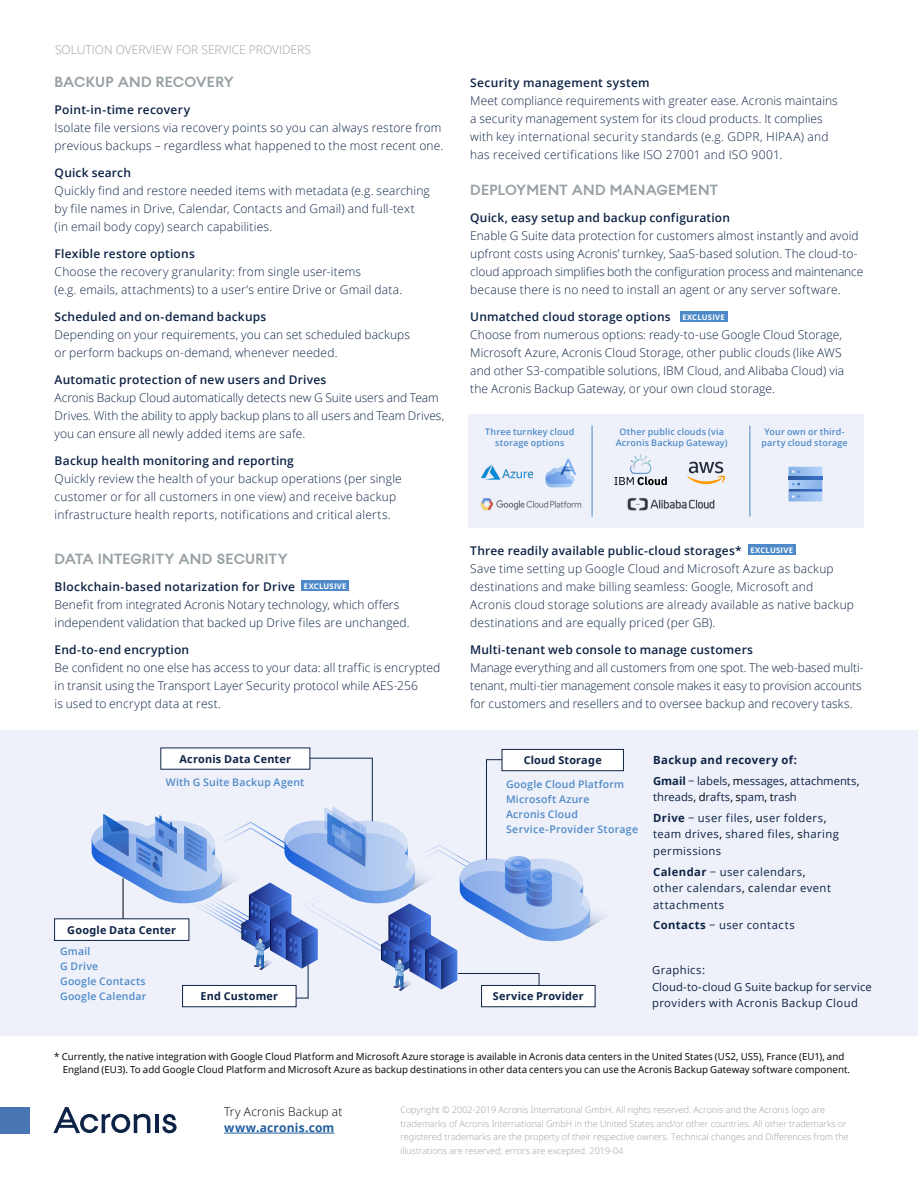
<style>
.page{position:relative;width:918px;height:1188px;background:#fff}
.page>*{position:absolute;margin:0;border:0;box-sizing:border-box;transform-origin:0 0}
.t1{font:700 15px "Acronis";letter-spacing:.02em;color:#97a0a4}
.t2{font:300 12px/18px "Open Sans";letter-spacing:.01em;color:#0d2345}
.t3{font:600 12px "Open Sans";letter-spacing:.015em;color:#0d2345}
.t4{font:300 12px "Open Sans";color:#97a0a4}
.t5{font:300 12px "Open Sans";letter-spacing:.015em;color:#000}
.t6{font:700 12px "Open Sans";letter-spacing:.015em;color:#215e9e}
.t7{font:11.25px/16.5px "Open Sans";letter-spacing:.04em;color:#0d2345}
.t8{font:700 11.25px/20.7px "Open Sans";letter-spacing:.035em;color:#0d2345}
.t9{font:700 10.95px "Open Sans";letter-spacing:.02em;color:#0d2345}
.t10{font:600 10.5px/15px "Open Sans";letter-spacing:.02em;color:#4e8ac9}
.t11{font:9.75px/13.5px "Open Sans";letter-spacing:.005em;color:#000}
.t12{font:300 9px/13.5px "Open Sans";color:#97a0a4}
.t13{font:600 9px/11.2px "Open Sans";letter-spacing:.015em;color:#4e8ac9;text-align:center}
.s1{font-weight:600}
.s2{font-weight:700;font-size:7.65px;color:#fff}
.s3{font-weight:400}
.s4{font-weight:400;color:#000}
.s5{color:#000}
.s6{font-weight:700}
</style>
<div class="page">
<hr style="left:224px;top:1133px;width:110px;height:1px;background:#215e9e">
<hr style="left:155px;top:1114px;width:4px;height:19px;background:#0d2345">
<svg style="left:162px;top:1114px;width:15px;height:19px"></svg>
<svg style="left:53px;top:1107px;width:97px;height:26px"></svg>
<div style="left:0;top:1107px;width:30px;height:26px;background:#4975b4"></div>
<div style="left:0;top:730px;width:918px;height:306px;background:#eef1f9"></div>
<div style="left:183px;top:985px;width:113px;height:22px;background:#fff"></div>
<div style="left:182px;top:985px;width:114px;height:22px;border:1px solid #0d2345"></div>
<div style="left:482px;top:985px;width:113px;height:22px;background:#fff"></div>
<div style="left:481px;top:985px;width:115px;height:22px;border:1px solid #0d2345"></div>
<div style="left:502px;top:749px;width:121px;height:22px;background:#fff"></div>
<div style="left:502px;top:749px;width:122px;height:22px;border:1px solid #0d2345"></div>
<div style="left:161px;top:748px;width:149px;height:21px;background:#fff"></div>
<div style="left:55px;top:919px;width:134px;height:21px;background:#fff"></div>
<div style="left:54px;top:918px;width:135px;height:23px;border:1px solid #0d2345"></div>
<svg style="left:92px;top:757px;width:521px;height:242px"></svg>
<div style="left:302px;top:581px;width:47px;height:10px;background:#4e8ac9"></div>
<div style="left:680px;top:312px;width:47px;height:10px;background:#4e8ac9"></div>
<div style="left:748px;top:545px;width:48px;height:10px;background:#4e8ac9"></div>
<div style="left:468px;top:414px;width:396px;height:114px;background:#eef1f9"></div>
<svg style="left:545px;top:459px;width:31px;height:28px"></svg>
<svg style="left:789px;top:467px;width:33px;height:34px"></svg>
<img style="left:630px;top:454px;width:22px;height:20px">
<hr style="left:750px;top:426px;width:1px;height:91px;background:#4e8ac9">
<hr style="left:592px;top:426px;width:1px;height:91px;background:#4e8ac9">
<img style="left:627px;top:498px;width:88px;height:13px">
<img style="left:480px;top:501px;width:102px;height:9px">
<svg style="left:687px;top:461px;width:38px;height:23px"></svg>
<img style="left:480px;top:464px;width:57px;height:38px">
<svg style="left:614px;top:477px;width:53px;height:8px"></svg>
<p class="t4" style="left:55px;top:41px;width:257px">SOLUTION OVERVIEW FOR SERVICE PROVIDERS</p>
<p class="t1" style="left:55px;top:72px;width:181px">BACKUP AND RECOVERY</p>
<p class="t3" style="left:55px;top:101px;width:137px">Point-in-time recovery</p>
<p class="t2" style="left:55px;top:118px;width:390px">Isolate file versions via recovery points so you can always restore from previous backups – regardless what happened to the most recent one.</p>
<p class="t3" style="left:55px;top:164px;width:78px">Quick search</p>
<p class="t2" style="left:55px;top:181px;width:377px">Quickly find and restore needed items with metadata (e.g. searching by file names in Drive, Calendar, Contacts and Gmail) and full-text (in email body copy) search capabilities.</p>
<p class="t3" style="left:55px;top:245px;width:142px">Flexible restore options</p>
<p class="t2" style="left:55px;top:262px;width:349px">Choose the recovery granularity: from single user-items<br>(e.g. emails, attachments) to a user’s entire Drive or Gmail data.</p>
<p class="t3" style="left:55px;top:308px;width:213px">Scheduled and on-demand backups</p>
<p class="t2" style="left:55px;top:325px;width:357px">Depending on your requirements, you can set scheduled backups or perform backups on-demand, whenever needed.</p>
<p class="t3" style="left:55px;top:371px;width:273px">Automatic protection of new users and Drives</p>
<p class="t2" style="left:55px;top:388px;width:391px">Acronis Backup Cloud automatically detects new G Suite users and Team<br>Drives. With the ability to apply backup plans to all users and Team Drives, you can ensure all newly added items are safe.</p>
<p class="t3" style="left:55px;top:452px;width:241px">Backup health monitoring and reporting</p>
<p class="t2" style="left:55px;top:469px;width:349px">Quickly review the health of your backup operations (per single customer or for all customers in one view) and receive backup infrastructure health reports, notifications and critical alerts.</p>
<p class="t1" style="left:55px;top:549px;width:235px">DATA INTEGRITY AND SECURITY</p>
<p class="t2" style="left:55px;top:577px;width:357px"><span class="s1">Blockchain-based notarization for Drive</span> <sup>EXCLUSIVE<br></sup>Benefit from integrated Acronis Notary technology, which offers independent validation that backed up Drive files are unchanged.</p>
<p class="t3" style="left:55px;top:641px;width:136px">End-to-end encryption</p>
<p class="t2" style="left:55px;top:658px;width:387px">Be confident no one else has access to your data: all traffic is encrypted in transit using the Transport Layer Security protocol while AES-256<br>is used to encrypt data at rest.</p>
<p class="t3" style="left:470px;top:74px;width:181px">Security management system</p>
<p class="t2" style="left:470px;top:91px;width:369px">Meet compliance requirements with greater ease. Acronis maintains a security management system for its cloud products. It complies with key international security standards (e.g. GDPR, HIPAA) and has received certifications like ISO 27001 and ISO 9001.</p>
<p class="t1" style="left:470px;top:180px;width:249px">DEPLOYMENT AND MANAGEMENT</p>
<p class="t3" style="left:470px;top:209px;width:261px">Quick, easy setup and backup configuration</p>
<p class="t2" style="left:470px;top:226px;width:395px">Enable G Suite data protection for customers almost instantly and avoid upfront costs using Acronis’ turnkey, SaaS-based solution. The cloud-to&shy;cloud approach simplifies both the configuration process and maintenance because there is no need to install an agent or any server software.</p>
<p class="t2" style="left:470px;top:307px;width:375px"><span class="s1">Unmatched cloud storage options</span> <span class="s2">EXCLUSIVE<br></span>Choose from numerous options: ready-to-use Google Cloud Storage, Microsoft Azure, Acronis Cloud Storage, other public clouds (like AWS and other S3-compatible solutions, IBM Cloud, and Alibaba Cloud) via the Acronis Backup Gateway, or your own cloud storage.</p>
<p class="t13" style="left:485px;top:426px;width:90px">Three turnkey cloud storage options</p>
<p class="t13" style="left:616px;top:426px;width:113px">Other public clouds (via<br>Acronis Backup Gateway)</p>
<p class="t13" style="left:761px;top:426px;width:88px">Your own or third&shy;party cloud storage</p>
<p class="t2" style="left:470px;top:541px;width:385px"><span class="s1">Three readily available public-cloud storages*</span> <sup>EXCLUSIVE<br></sup>Save time setting up Google Cloud and Microsoft Azure as backup destinations and make billing seamless: Google, Microsoft and Acronis cloud storage solutions are already available as native backup destinations and are equally priced (per GB).</p>
<p class="t3" style="left:470px;top:641px;width:284px">Multi-tenant web console to manage customers</p>
<p class="t2" style="left:470px;top:658px;width:395px">Manage everything and all customers from one spot. The web-based multi&shy;tenant, multi-tier management console makes it easy to provision accounts for customers and resellers and to oversee backup and recovery tasks.</p>
<p class="t9" style="left:180px;top:751px;width:113px">Acronis Data Center</p>
<p class="t9" style="left:524px;top:753px;width:80px">Cloud Storage</p>
<p class="t10" style="left:166px;top:775px;width:140px">With G Suite Backup Agent</p>
<p class="t10" style="left:506px;top:776px;width:134px">Google Cloud Platform<br>Microsoft Azure<br>Acronis Cloud<br>Service-Provider Storage</p>
<p class="t9" style="left:67px;top:922px;width:110px">Google Data Center</p>
<p class="t10" style="left:60px;top:943px;width:88px">Gmail<br>G Drive<br>Google Contacts<br>Google Calendar</p>
<p class="t9" style="left:200px;top:989px;width:79px">End Customer</p>
<p class="t9" style="left:493px;top:989px;width:93px">Service Provider</p>
<p class="t8" style="left:653px;top:749px;width:208px">Backup and recovery of:<br>Gmail <span class="s3">− labels</span><span class="s4">, m</span><span class="s3">essages</span><span class="s4">,</span> <span class="s3">attachments</span><span class="s4">,</span></p>
<p class="t7" style="left:653px;top:786px;width:175px;line-height:20.7px">threads<span class="s5">, d</span>rafts<span class="s5">, s</span>pam<span class="s5">, t</span>rash<br><span class="s6">Drive</span> − user files<span class="s5">, u</span>ser folders<span class="s5">,</span></p>
<p class="t7" style="left:653px;top:826px;width:187px">team drives<span class="s5">,</span> shared files<span class="s5">, s</span>haring permissions</p>
<p class="t7" style="left:653px;top:863px;width:179px"><span class="s6">Calendar</span> − user calendars<span class="s5">, </span>other calendars<span class="s5">, c</span>alendar event attachments</p>
<p class="t7" style="left:653px;top:917px;width:143px"><span class="s6">Contacts</span> − user contacts</p>
<p class="t7" style="left:652px;top:962px;width:221px">Graphics:<br>Cloud-to-cloud G Suite backup for service providers with Acronis Backup Cloud</p>
<p class="t11" style="left:63px;top:1049px;width:789px;text-indent:-9px">* Currently, the native integration with Google Cloud Platform and Microsoft Azure storage is available in Acronis data centers in the United States (US2, US5), France (EU1), and<br>England (EU3). To add Google Cloud Platform and Microsoft Azure as backup destinations in other data centers you can use the Acronis Backup Gateway software component.</p>
<p class="t5" style="left:224px;top:1103px;width:120px">Try Acronis Backup at</p>
<p class="t6" style="left:224px;top:1119px;width:112px">www.acronis.com</p>
<p class="t12" style="left:400px;top:1103px;width:450px">Copyright © 2002-2019 Acronis International GmbH. All rights reserved. Acronis and the Acronis logo are trademarks of Acronis International GmbH in the United States and/or other countries. All other trademarks or registered trademarks are the property of their respective owners. Technical changes and Differences from the illustrations are reserved; errors are excepted. 2019-04</p>
</div>
